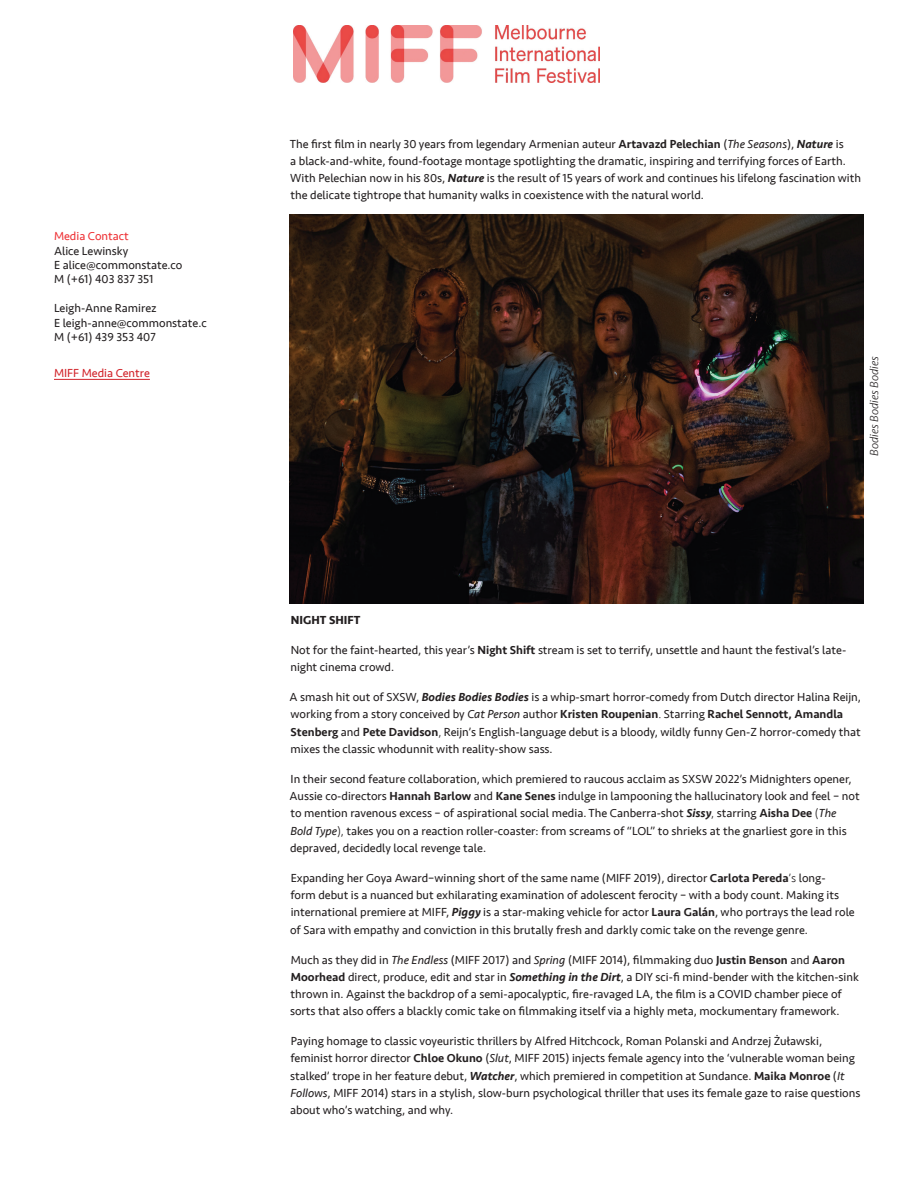
<style>
.page{position:relative;width:918px;height:1188px;background:#fff}
.page>*{position:absolute;margin:0;border:0;box-sizing:border-box;transform-origin:0 0}
.t1{font:12px/17.2px "Seravek";color:#231f20}
.t2{font:italic 300 12px "Seravek";color:#231f20}
.t3{font:12px "Seravek";color:#d1232a}
.t4{font:12px "Seravek";color:#ee3337}
.t5{font:700 12px "Seravek";color:#231f20}
.s1{font-weight:500}
.s2{font-style:italic}
.s3{font-weight:500;font-style:italic}
.s4{font-weight:300}
</style>
<div class="page">
<img style="left:294px;top:26px;width:305px;height:56px">
<hr style="left:54px;top:379px;width:96px;height:1px;background:#d1232a">
<img style="left:290px;top:214px;width:574px;height:389px">
<p class="t4" style="left:54px;top:227px;width:76px">Media Contact</p>
<p class="t1" style="left:54px;top:243px;width:130px;line-height:14.4px">Alice Lewinsky<br>E alice@commonstate.co<br>M (+61) 403 837 351</p>
<p class="t1" style="left:54px;top:301px;width:154px;line-height:14.4px">Leigh-Anne Ramirez<br>E leigh-anne@commonstate.c<br>M (+61) 439 353 407</p>
<p class="t3" style="left:54px;top:364px;width:97px">MIFF Media Centre</p>
<p class="t1" style="left:290px;top:135px;width:573px">The first film in nearly 30 years from legendary Armenian auteur <span class="s1">Artavazd Pelechian</span> (<span class="s2">The Seasons</span>), <span class="s3">Nature</span> is<br>a black-and-white, found-footage montage spotlighting the dramatic, inspiring and terrifying forces of Earth.<br>With Pelechian now in his 80s, <span class="s3">Nature</span> is the result of 15 years of work and continues his lifelong fascination with the delicate tightrope that humanity walks in coexistence with the natural world.</p>
<p class="t2" style="left:867px;top:456px;width:101px;rotate:-90deg">Bodies Bodies Bodies</p>
<p class="t5" style="left:291px;top:610px;width:71px">NIGHT SHIFT</p>
<p class="t1" style="left:290px;top:641px;width:558px">Not for the faint-hearted, this year’s <span class="s1">Night Shift</span> stream is set to terrify, unsettle and haunt the festival’s late&shy;night cinema crowd.</p>
<p class="t1" style="left:290px;top:688px;width:573px">A smash hit out of SXSW, <span class="s3">Bodies Bodies Bodies</span> is a whip-smart horror-comedy from Dutch director Halina Reijn, working from a story conceived by <span class="s2">Cat Person</span> author <span class="s1">Kristen Roupenian</span><span class="s4">.</span> Starring <span class="s1">Rachel Sennott, Amandla Stenberg</span> and <span class="s1">Pete Davidson</span><span class="s4">,</span> Reijn’s English-language debut is a bloody, wildly funny Gen-Z horror-comedy that mixes the classic whodunnit with reality-show sass.</p>
<p class="t1" style="left:290px;top:770px;width:572px">In their second feature collaboration, which premiered to raucous acclaim as SXSW 2022’s Midnighters opener, Aussie co-directors <span class="s1">Hannah Barlow</span> and <span class="s1">Kane Senes</span> indulge in lampooning the hallucinatory look and feel – not to mention ravenous excess – of aspirational social media. The Canberra-shot <span class="s3">Sissy</span><span class="s4">,</span> starring <span class="s1">Aisha Dee</span> <span class="s4">(</span><span class="s2">The Bold Type</span><span class="s4">),</span> takes you on a reaction roller-coaster: from screams of “LOL” to shrieks at the gnarliest gore in this depraved, decidedly local revenge tale.</p>
<p class="t1" style="left:290px;top:869px;width:566px">Expanding her Goya Award–winning short of the same name (MIFF 2019), director <span class="s1">Carlota Pereda</span><span class="s4">’s</span> long-<br>form debut is a nuanced but exhilarating examination of adolescent ferocity – with a body count. Making its international premiere at MIFF, <span class="s3">Piggy</span> is a star-making vehicle for actor <span class="s1">Laura Galán</span>, who portrays the lead role of Sara with empathy and conviction in this brutally fresh and darkly comic take on the revenge genre.</p>
<p class="t1" style="left:290px;top:951px;width:570px">Much as they did in <span class="s2">The Endless</span> (MIFF 2017) and <span class="s2">Spring</span> (MIFF 2014), filmmaking duo <span class="s1">Justin Benson</span> and <span class="s1">Aaron Moorhead</span> direct, produce, edit and star in <span class="s3">Something in the Dirt</span>, a DIY sci-fi mind-bender with the kitchen-sink thrown in. Against the backdrop of a semi-apocalyptic, fire-ravaged LA, the film is a COVID chamber piece of sorts that also offers a blackly comic take on filmmaking itself via a highly meta, mockumentary framework.</p>
<p class="t1" style="left:290px;top:1033px;width:572px">Paying homage to classic voyeuristic thrillers by Alfred Hitchcock, Roman Polanski and Andrzej Żuławski, feminist horror director <span class="s1">Chloe Okuno</span> (<span class="s2">Slut</span>, MIFF 2015) injects female agency into the ‘vulnerable woman being stalked’ trope in her feature debut, <span class="s3">Watcher</span>, which premiered in competition at Sundance. <span class="s1">Maika Monroe</span> (<span class="s2">It Follows</span>, MIFF 2014) stars in a stylish, slow-burn psychological thriller that uses its female gaze to raise questions about who’s watching, and why.</p>
</div>
